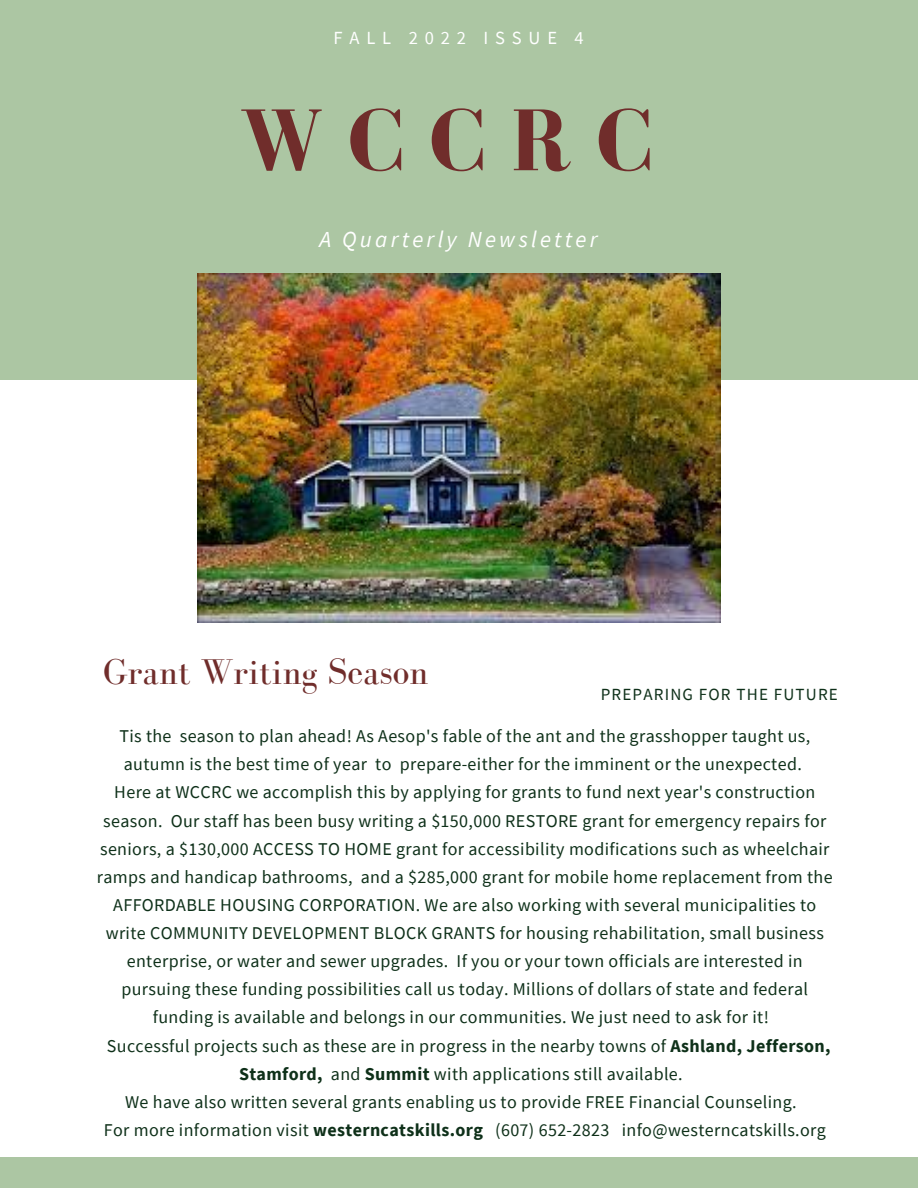
<style>
.page{position:relative;width:918px;height:1188px;background:#fff}
.page>*{position:absolute;margin:0;border:0;box-sizing:border-box;transform-origin:0 0}
.t1{font:700 90px "Bodoni FLF";letter-spacing:.28em;color:#702d2b}
.t2{font:36.75px "Bodoni FLF";color:#702d2b}
.t3{font:italic 22.95px "Source Sans Pro";letter-spacing:.14em;color:#fff}
.t4{font:18.45px "Source Sans Pro";letter-spacing:.37em;color:#fff}
.t5{font:18px/28.2px "Source Sans Pro";letter-spacing:.02em;color:#0e3019;text-align:center}
.t6{font:16.95px "Source Sans Pro";letter-spacing:.07em;color:#0e3019}
.s1{font-weight:700}
</style>
<div class="page">
<div style="left:0;top:0;width:918px;height:379px;background:#acc6a3"></div>
<div style="left:0;top:1158px;width:918px;height:30px;background:#acc6a3"></div>
<img style="left:197px;top:274px;width:523px;height:349px">
<p class="t4" style="left:333px;top:26px;width:252px">FALL 2022 ISSUE 4</p>
<h1 class="t1" style="left:239px;top:92px;width:415px">WCCRC</h1>
<p class="t3" style="left:320px;top:224px;width:280px">A Quarterly Newsletter</p>
<h2 class="t2" style="left:103px;top:652px;width:327px">Grant Writing Season</h2>
<p class="t6" style="left:601px;top:683px;width:239px">PREPARING FOR THE FUTURE</p>
<p class="t5" style="left:97px;top:722px;width:737px">Tis the season to plan ahead! As Aesop's fable of the ant and the grasshopper taught us, autumn is the best time of year to prepare-either for the imminent or the unexpected.<br>Here at WCCRC we accomplish this by applying for grants to fund next year's construction season. Our staff has been busy writing a $150,000 RESTORE grant for emergency repairs for seniors, a $130,000 ACCESS TO HOME grant for accessibility modifications such as wheelchair ramps and handicap bathrooms, and a $285,000 grant for mobile home replacement from the AFFORDABLE HOUSING CORPORATION. We are also working with several municipalities to write COMMUNITY DEVELOPMENT BLOCK GRANTS for housing rehabilitation, small business enterprise, or water and sewer upgrades. If you or your town officials are interested in pursuing these funding possibilities call us today. Millions of dollars of state and federal funding is available and belongs in our communities. We just need to ask for it!<br>Successful projects such as these are in progress in the nearby towns of <span class="s1">Ashland, Jefferson, Stamford,</span> and <span class="s1">Summit</span> with applications still available.<br>We have also written several grants enabling us to provide FREE Financial Counseling.<br>For more information visit <span class="s1">westerncatskills.org</span> (607) 652-2823 info@westerncatskills.org</p>
</div>
